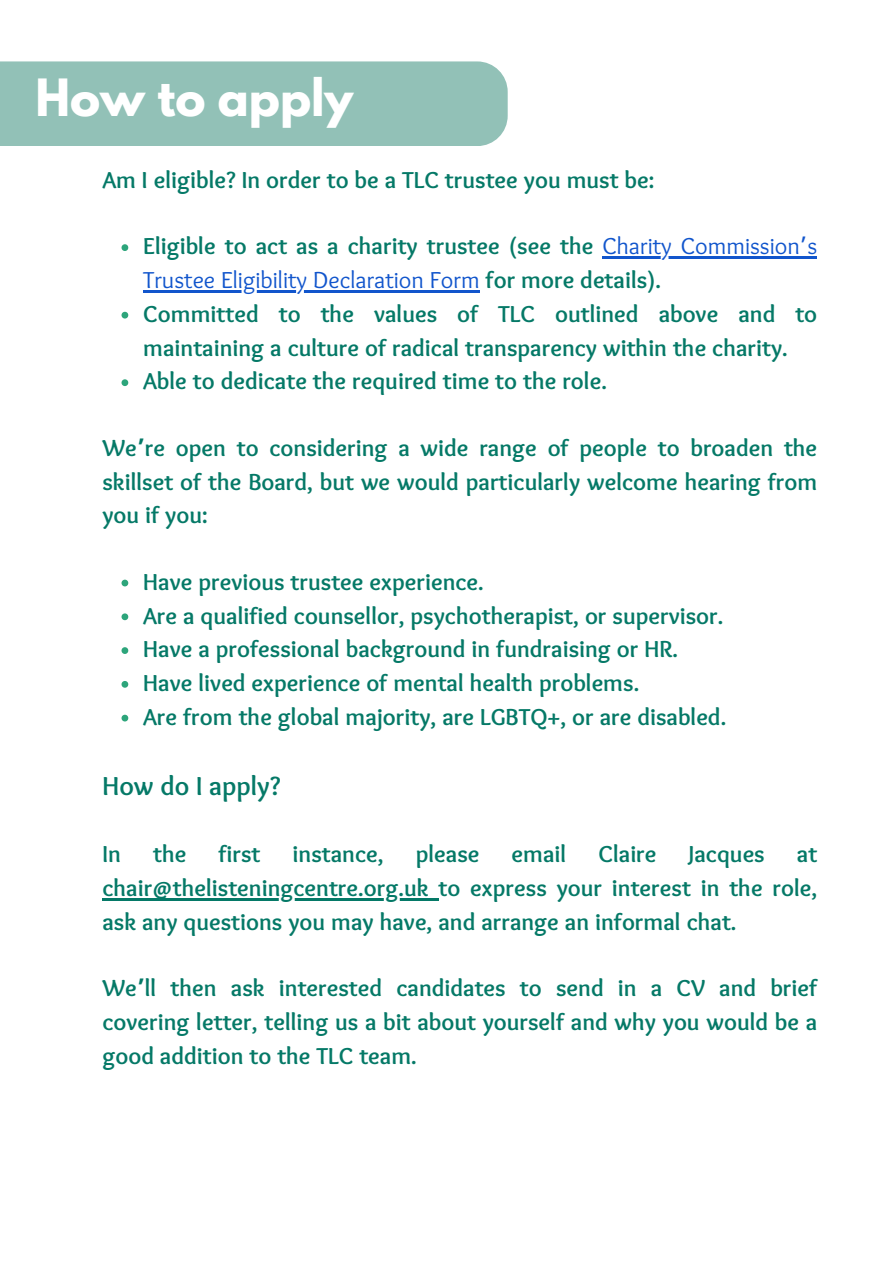
<style>
.page{position:relative;width:894px;height:1264px;background:#fff}
.page>*{position:absolute;margin:0;border:0;box-sizing:border-box;transform-origin:0 0}
.t1{font:700 45.45px "League Spartan";color:#fff}
.t2{font:700 27px "Sukar";color:#057967}
.t3{font:700 24px/33.8px "Sukar";color:#057967}
.s1{font-weight:400;color:#15c}
.s2{font-family:"Noto Sans Gurmukhi";font-weight:400;color:#15c}
.s3{font-family:"Noto Sans Gurmukhi"}
</style>
<div class="page">
<div style="left:0;top:61px;width:507px;height:85px;background:#92c1b7"></div>
<svg style="left:121px;top:244px;width:7px;height:7px"></svg>
<hr style="left:602px;top:257px;width:215px;height:2px;background:#15c">
<hr style="left:143px;top:290px;width:336px;height:3px;background:#15c">
<svg style="left:121px;top:312px;width:7px;height:6px"></svg>
<svg style="left:121px;top:379px;width:7px;height:7px"></svg>
<svg style="left:121px;top:579px;width:7px;height:7px"></svg>
<svg style="left:121px;top:613px;width:7px;height:7px"></svg>
<svg style="left:121px;top:647px;width:7px;height:7px"></svg>
<svg style="left:121px;top:681px;width:7px;height:6px"></svg>
<svg style="left:121px;top:714px;width:7px;height:7px"></svg>
<hr style="left:102px;top:898px;width:336px;height:2px;background:#057967">
<h1 class="t1" style="left:35px;top:75px;width:319px">How to apply</h1>
<h3 class="t3" style="left:102px;top:165px;width:553px">Am I eligible? In order to be a TLC trustee you must be:</h3>
<p class="t3" style="left:143px;top:232px;width:675px">Eligible to act as a charity trustee (see the <span class="s1">Charity Commission</span><span class="s2">’</span><span class="s1">s</span></p>
<p class="t3" style="left:143px;top:265px;width:675px"><span class="s1">Trustee Eligibility Declaration Form</span> for more details).<br>Committed to the values of TLC outlined above and to maintaining a culture of radical transparency within the charity.<br>Able to dedicate the required time to the role.</p>
<h3 class="t3" style="left:102px;top:433px;width:716px">We<span class="s3">’</span>re open to considering a wide range of people to broaden the</h3>
<p class="t3" style="left:102px;top:467px;width:716px">skillset of the Board, but we would particularly welcome hearing from you if you:</p>
<p class="t3" style="left:143px;top:567px;width:342px">Have previous trustee experience.</p>
<p class="t3" style="left:143px;top:601px;width:581px">Are a qualified counsellor, psychotherapist, or supervisor.</p>
<p class="t3" style="left:143px;top:634px;width:536px">Have a professional background in fundraising or HR.</p>
<p class="t3" style="left:143px;top:668px;width:497px">Have lived experience of mental health problems.</p>
<p class="t3" style="left:143px;top:702px;width:584px">Are from the global majority, are LGBTQ+, or are disabled.</p>
<h2 class="t2" style="left:102px;top:770px;width:180px">How do I apply?</h2>
<h3 class="t3" style="left:102px;top:839px;width:20px">In</h3>
<h3 class="t3" style="left:153px;top:839px;width:35px">the</h3>
<h3 class="t3" style="left:218px;top:839px;width:44px">first</h3>
<h3 class="t3" style="left:292px;top:839px;width:92px">instance,</h3>
<h3 class="t3" style="left:415px;top:839px;width:65px">please</h3>
<h3 class="t3" style="left:511px;top:839px;width:56px">email</h3>
<h3 class="t3" style="left:598px;top:839px;width:60px">Claire</h3>
<h3 class="t3" style="left:688px;top:839px;width:78px">Jacques</h3>
<h3 class="t3" style="left:796px;top:839px;width:22px">at</h3>
<h3 class="t3" style="left:102px;top:873px;width:716px">chair@thelisteningcentre.org.uk to express your interest in the role, ask any questions you may have, and arrange an informal chat.</h3>
<h3 class="t3" style="left:102px;top:973px;width:716px">We<span class="s3">’</span>ll then ask interested candidates to send in a CV and brief</h3>
<p class="t3" style="left:102px;top:1007px;width:716px">covering letter, telling us a bit about yourself and why you would be a good addition to the TLC team.</p>
</div>
